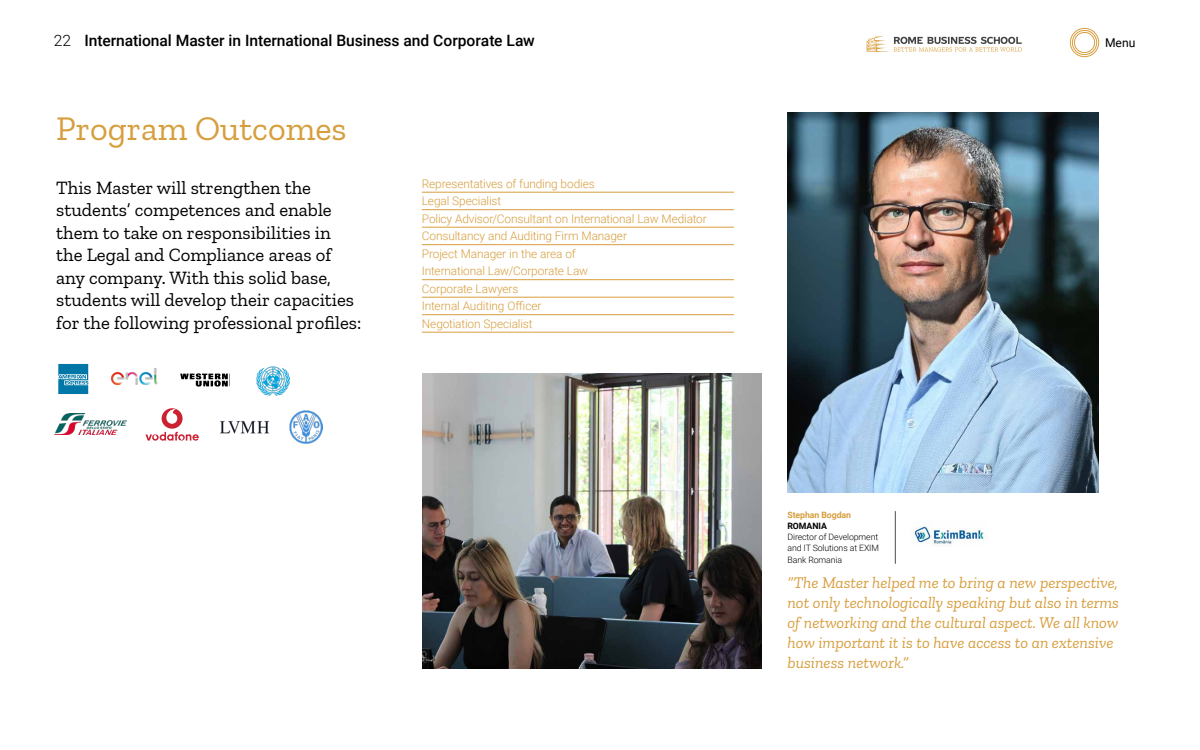
<style>
.page{position:relative;width:1200px;height:750px;background:#fff}
.page>*{position:absolute;margin:0;border:0;box-sizing:border-box;transform-origin:0 0}
.Titular_Seccion_Dora{font:34.38px "Zilla Slab";color:#d79e3e}
.Destacado_1_Zilla_Ne{font:18.75px/22.5px "Zilla Slab";color:#000}
.Destacado_1_Zilla_Ne-2{font:italic 16.25px/20px "Zilla Slab";color:#d79e3e}
.t1{font:500 15.62px "Roboto";letter-spacing:-.005em;color:#000}
.t2{font:12.12px "Roboto";color:#000}
.Texto_Descripciones{font:300 11.88px/17.5px "Roboto";letter-spacing:-.01em;color:#d79e3e}
.Descripcion_Profesor{font:300 8.75px/11.2px "Roboto";letter-spacing:-.01em;color:#000;text-align:justify}
.Descripcion_Profesor-2{font:700 8.75px "Roboto";letter-spacing:-.01em;color:#d79e3e}
.Descripcion_Profesor-3{font:700 8.75px "Roboto";letter-spacing:-.01em;color:#000}
.s1{font-weight:300}
</style>
<div class="page">
<div style="left:1070px;top:28px;width:29px;height:29px;border:1px solid #d79e3e;border-radius:50%"></div>
<div style="left:1072px;top:30px;width:25px;height:25px;border:1px solid #d79e3e;border-radius:50%"></div>
<div style="left:1074px;top:32px;width:21px;height:21px;border:1px solid #d79e3e;border-radius:50%"></div>
<svg style="left:866px;top:36px;width:156px;height:16px"></svg>
<hr style="left:422px;top:192px;width:312px;height:1px;background:#d79e3e">
<hr style="left:422px;top:210px;width:312px;height:1px;background:#d79e3e">
<hr style="left:422px;top:227px;width:312px;height:1px;background:#d79e3e">
<hr style="left:422px;top:245px;width:312px;height:1px;background:#d79e3e">
<hr style="left:422px;top:280px;width:312px;height:1px;background:#d79e3e">
<hr style="left:422px;top:297px;width:312px;height:1px;background:#d79e3e">
<hr style="left:422px;top:315px;width:312px;height:1px;background:#d79e3e">
<hr style="left:422px;top:332px;width:312px;height:1px;background:#d79e3e">
<img style="left:423px;top:374px;width:338px;height:294px">
<img style="left:788px;top:112px;width:311px;height:380px">
<hr style="left:895px;top:511px;width:1px;height:53px;background:#000">
<img style="left:912px;top:521px;width:73px;height:26px">
<img style="left:111px;top:368px;width:46px;height:17px">
<svg style="left:180px;top:373px;width:50px;height:14px"></svg>
<img style="left:256px;top:367px;width:34px;height:28px">
<svg style="left:88px;top:364px;width:1px;height:30px"></svg>
<svg style="left:58px;top:364px;width:30px;height:30px"></svg>
<img style="left:55px;top:414px;width:71px;height:20px">
<svg style="left:146px;top:408px;width:53px;height:33px"></svg>
<img style="left:220px;top:420px;width:49px;height:14px">
<img style="left:290px;top:410px;width:33px;height:34px">
<h3 class="t1" style="left:54px;top:30px;width:483px"><span class="s1">22</span> International Master in International Business and Corporate Law</h3>
<p class="t2" style="left:1105px;top:34px;width:32px">Menu</p>
<p class="Titular_Seccion_Dora" style="left:56px;top:109px;width:292px">Program Outcomes</p>
<p class="Destacado_1_Zilla_Ne" style="left:56px;top:176px;width:307px">This Master will strengthen the students’ competences and enable them to take on responsibilities in the Legal and Compliance areas of any company. With this solid base, students will develop their capacities for the following professional profiles:</p>
<p class="Texto_Descripciones" style="left:422px;top:174px;width:174px">Representatives of funding bodies</p>
<p class="Texto_Descripciones" style="left:422px;top:192px;width:81px">Legal Specialist</p>
<p class="Texto_Descripciones" style="left:422px;top:209px;width:287px">Policy Advisor/Consultant on International Law Mediator</p>
<p class="Texto_Descripciones" style="left:422px;top:227px;width:207px">Consultancy and Auditing Firm Manager</p>
<p class="Texto_Descripciones" style="left:422px;top:244px;width:168px">Project Manager in the area of<br>International Law/Corporate Law</p>
<p class="Texto_Descripciones" style="left:422px;top:279px;width:98px">Corporate Lawyers</p>
<p class="Texto_Descripciones" style="left:422px;top:297px;width:121px">Internal Auditing Officer</p>
<p class="Texto_Descripciones" style="left:422px;top:314px;width:112px">Negotiation Specialist</p>
<p class="Descripcion_Profesor-2" style="left:788px;top:508px;width:65px">Stephan Bogdan</p>
<p class="Descripcion_Profesor-3" style="left:788px;top:520px;width:41px">ROMANIA</p>
<p class="Descripcion_Profesor" style="left:788px;top:531px;width:93px">Director of Development and IT Solutions at EXIM Bank Romania</p>
<p class="Destacado_1_Zilla_Ne-2" style="left:788px;top:573px;width:333px">“The Master helped me to bring a new perspective, not only technologically speaking but also in terms of networking and the cultural aspect. We all know how important it is to have access to an extensive business network.”</p>
</div>
